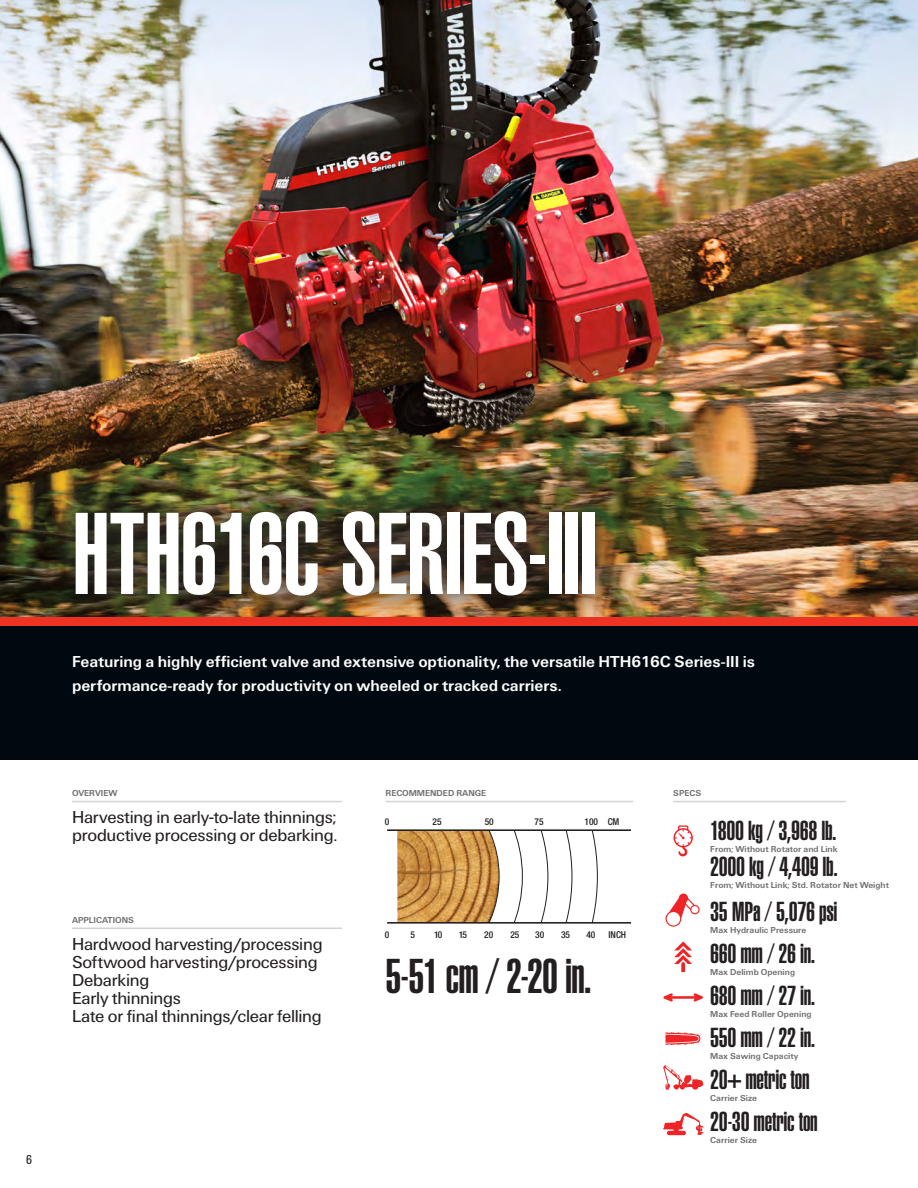
<style>
.page{position:relative;width:918px;height:1188px;background:#fff}
.page>*{position:absolute;margin:0;border:0;box-sizing:border-box;transform-origin:0 0}
.t1{font:900 extra-condensed 114px "Helvetica";letter-spacing:-.015em;color:#fff}
.t2{font:900 extra-condensed 48px "Helvetica";letter-spacing:-.02em;color:#231f20}
.Fast_Facts{font:900 extra-condensed 27px "Helvetica";letter-spacing:-.01em;color:#231f20}
.t3{font:18px/18px "Univers U55";letter-spacing:-.015em;color:#231f20}
.t4{font:16.5px/24px "Univers U65";letter-spacing:-.005em;color:#fff}
.t5{font:13.5px "Univers U57";color:#231f20}
.t6{font:500 condensed 9.45px "Helvetica Neue LT Std";color:#231f20}
.Fast_Facts-2{font:9px "Univers U65";color:#6d6f71}
</style>
<div class="page">
<div style="left:0;top:626px;width:918px;height:134px;background:#000810"></div>
<div style="left:0;top:617px;width:918px;height:9px;background:#ee3224"></div>
<img style="left:0;top:0;width:918px;height:616px">
<hr style="left:673px;top:801px;width:173px;height:1px;background:#d1d3d4">
<hr style="left:72px;top:801px;width:270px;height:1px;background:#d1d3d4">
<hr style="left:72px;top:928px;width:270px;height:1px;background:#d1d3d4">
<hr style="left:386px;top:801px;width:247px;height:1px;background:#d1d3d4">
<svg style="left:666px;top:894px;width:34px;height:33px"></svg>
<svg style="left:674px;top:825px;width:19px;height:31px"></svg>
<svg style="left:663px;top:993px;width:40px;height:9px"></svg>
<svg style="left:674px;top:941px;width:18px;height:31px"></svg>
<svg style="left:663px;top:1113px;width:40px;height:22px"></svg>
<div style="left:691px;top:906px;width:7px;height:7px;background:#fff;border-radius:50%"></div>
<div style="left:667px;top:912px;width:13px;height:13px;background:#fff;border-radius:50%"></div>
<svg style="left:666px;top:1032px;width:34px;height:13px"></svg>
<svg style="left:663px;top:1065px;width:40px;height:25px"></svg>
<img style="left:48px;top:485px;width:575px;height:132px">
<hr style="left:387px;top:922px;width:244px;height:2px;background:#231f20">
<hr style="left:387px;top:829px;width:244px;height:2px;background:#231f20">
<svg style="left:398px;top:831px;width:200px;height:91px"></svg>
<h3 class="t5" style="left:26px;top:1150px;width:8px">6</h3>
<p class="t1" style="left:72px;top:489px;width:528px">HTH616C SERIES-III</p>
<p class="t4" style="left:72px;top:650px;width:684px">Featuring a highly efficient valve and extensive optionality, the versatile HTH616C Series-III is performance-ready for productivity on wheeled or tracked carriers.</p>
<p class="Fast_Facts-2" style="left:72px;top:787px;width:47px">OVERVIEW</p>
<p class="t3" style="left:72px;top:810px;width:267px">Harvesting in early-to-late thinnings; productive processing or debarking.</p>
<p class="Fast_Facts-2" style="left:72px;top:914px;width:64px">APPLICATIONS</p>
<p class="t3" style="left:72px;top:937px;width:252px">Hardwood harvesting/processing</p>
<p class="t3" style="left:72px;top:955px;width:247px">Softwood harvesting/processing</p>
<p class="t3" style="left:72px;top:973px;width:79px">Debarking</p>
<p class="t3" style="left:72px;top:991px;width:110px">Early thinnings</p>
<p class="t3" style="left:72px;top:1009px;width:251px">Late or final thinnings/clear felling</p>
<p class="Fast_Facts-2" style="left:386px;top:787px;width:102px">RECOMMENDED RANGE</p>
<p class="t6" style="left:385px;top:816px;width:6px">0</p>
<p class="t6" style="left:433px;top:816px;width:11px">25</p>
<p class="t6" style="left:485px;top:816px;width:11px">50</p>
<p class="t6" style="left:535px;top:816px;width:11px">75</p>
<p class="t6" style="left:584px;top:816px;width:37px">100 CM</p>
<p class="t6" style="left:385px;top:929px;width:6px">0</p>
<p class="t6" style="left:410px;top:929px;width:6px">5</p>
<p class="t6" style="left:434px;top:929px;width:10px">10</p>
<p class="t6" style="left:459px;top:929px;width:10px">15</p>
<p class="t6" style="left:484px;top:929px;width:11px">20</p>
<p class="t6" style="left:511px;top:929px;width:10px">25</p>
<p class="t6" style="left:535px;top:929px;width:10px">30</p>
<p class="t6" style="left:561px;top:929px;width:10px">35</p>
<p class="t6" style="left:586px;top:929px;width:10px">40</p>
<p class="t6" style="left:609px;top:929px;width:19px">INCH</p>
<p class="t2" style="left:386px;top:948px;width:208px">5-51 cm / 2-20 in.</p>
<p class="Fast_Facts-2" style="left:673px;top:787px;width:30px">SPECS</p>
<p class="Fast_Facts" style="left:710px;top:815px;width:128px">1800 kg / 3,968 lb.</p>
<p class="Fast_Facts-2" style="left:710px;top:843px;width:129px">From; Without Rotator and Link</p>
<p class="Fast_Facts" style="left:710px;top:851px;width:129px">2000 kg / 4,409 lb.</p>
<p class="Fast_Facts-2" style="left:710px;top:879px;width:180px">From; Without Link; Std. Rotator Net Weight</p>
<p class="Fast_Facts" style="left:710px;top:896px;width:129px">35 MPa / 5,076 psi</p>
<p class="Fast_Facts-2" style="left:710px;top:924px;width:98px">Max Hydraulic Pressure</p>
<p class="Fast_Facts" style="left:710px;top:938px;width:107px">660 mm / 26 in.</p>
<p class="Fast_Facts-2" style="left:710px;top:966px;width:86px">Max Delimb Opening</p>
<p class="Fast_Facts" style="left:710px;top:980px;width:107px">680 mm / 27 in.</p>
<p class="Fast_Facts-2" style="left:710px;top:1008px;width:103px">Max Feed Roller Opening</p>
<p class="Fast_Facts" style="left:710px;top:1022px;width:107px">550 mm / 22 in.</p>
<p class="Fast_Facts-2" style="left:710px;top:1050px;width:90px">Max Sawing Capacity</p>
<p class="Fast_Facts" style="left:710px;top:1064px;width:101px">20+ metric ton</p>
<p class="Fast_Facts-2" style="left:710px;top:1092px;width:48px">Carrier Size</p>
<p class="Fast_Facts" style="left:710px;top:1106px;width:109px">20-30 metric ton</p>
<p class="Fast_Facts-2" style="left:710px;top:1134px;width:48px">Carrier Size</p>
</div>
